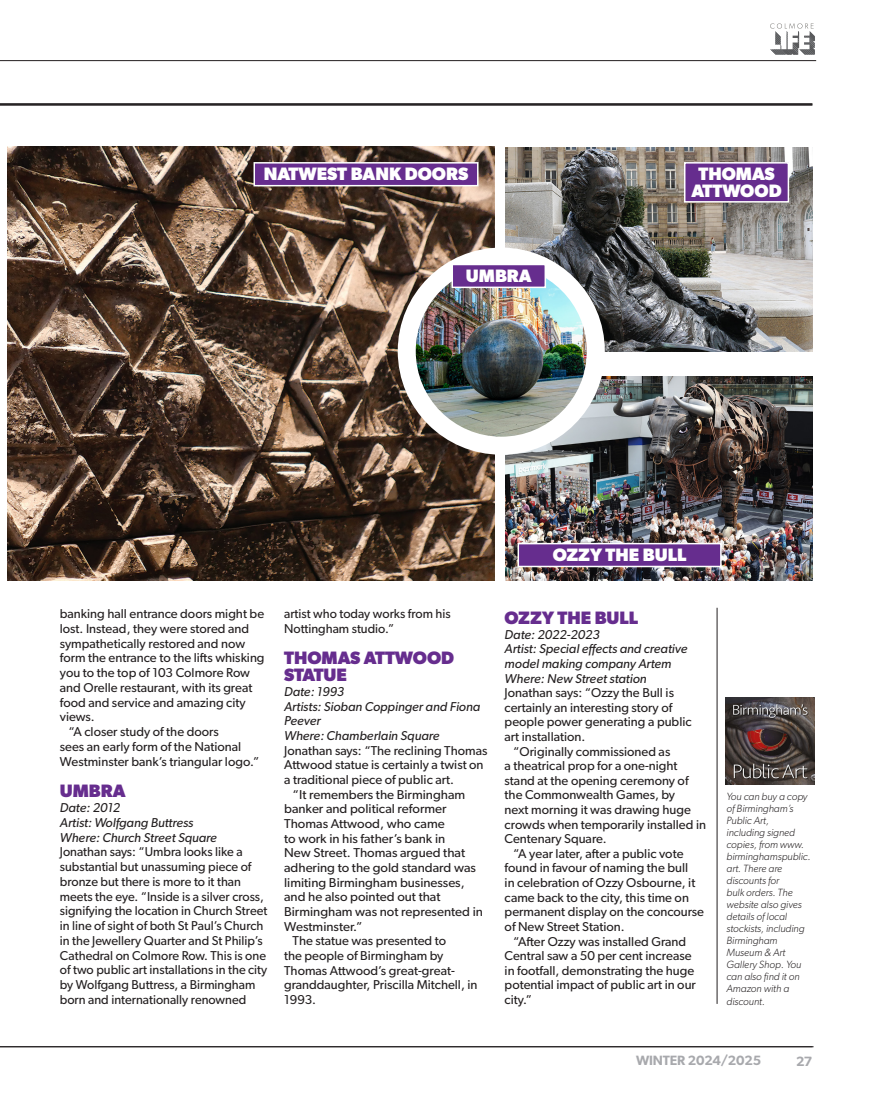
<style>
.page{position:relative;width:872px;height:1106px;background:#fff}
.page>*{position:absolute;margin:0;border:0;box-sizing:border-box;transform-origin:0 0}
.Movers___Shakers_Company_name{font:700 18px/16.5px "Gibson";color:#fff;text-align:center}
.Movers___Shakers_Company_name-2{font:700 18px/17px "Gibson";color:#662d8e}
.t1{font:600 13.5px "Gibson";letter-spacing:-.01em;color:#a8a9ad}
.Body_copy_ROMAN{font:12.9px/14.7px "Gibson";color:#231f20}
.Body_copy_ROMAN-2{font:italic 12.9px/14.7px "Gibson";color:#231f20}
.t2{font:italic 300 10.5px/12px "Gibson";color:#231f20}
</style>
<div class="page">
<svg style="left:770px;top:23px;width:45px;height:32px"></svg>
<hr style="left:0;top:103px;width:812px;height:1px;background:#231f20">
<hr style="left:0;top:104px;width:812px;height:1px;background:#231f20">
<hr style="left:0;top:105px;width:812px;height:1px;background:#231f20">
<hr style="left:0;top:60px;width:816px;height:1px;background:#231f20">
<hr style="left:716px;top:608px;width:1px;height:395px;background:#231f20">
<img style="left:8px;top:147px;width:486px;height:433px">
<hr style="left:0;top:1046px;width:813px;height:1px;background:#231f20">
<img style="left:505px;top:376px;width:307px;height:204px">
<img style="left:505px;top:147px;width:307px;height:204px">
<img style="left:725px;top:697px;width:89px;height:87px">
<img style="left:407px;top:270px;width:189px;height:176px">
<div style="left:398px;top:248px;width:207px;height:207px;border:18px solid #fff;border-radius:50%"></div>
<div style="left:518px;top:543px;width:203px;height:23px;background:#662d8e"></div>
<div style="left:517px;top:543px;width:204px;height:24px;border:2px solid #fff"></div>
<div style="left:254px;top:163px;width:224px;height:23px;background:#662d8e"></div>
<div style="left:253px;top:162px;width:225px;height:24px;border:2px solid #fff"></div>
<div style="left:452px;top:264px;width:93px;height:23px;background:#662d8e"></div>
<div style="left:451px;top:264px;width:95px;height:24px;border:2px solid #fff"></div>
<div style="left:684px;top:163px;width:104px;height:39px;background:#662d8e"></div>
<div style="left:684px;top:162px;width:105px;height:40px;border:2px solid #fff"></div>
<p class="Movers___Shakers_Company_name" style="left:264px;top:165px;width:206px">NATWEST BANK DOORS</p>
<p class="Movers___Shakers_Company_name" style="left:466px;top:267px;width:67px">UMBRA</p>
<p class="Movers___Shakers_Company_name" style="left:691px;top:165px;width:92px">THOMAS<br>ATTWOOD</p>
<p class="Movers___Shakers_Company_name" style="left:553px;top:546px;width:135px">OZZY THE BULL</p>
<p class="Body_copy_ROMAN" style="left:60px;top:606px;width:206px">banking hall entrance doors might be lost. Instead, they were stored and sympathetically restored and now form the entrance to the lifts whisking you to the top of 103 Colmore Row and Orelle restaurant, with its great food and service and amazing city views.</p>
<p class="Body_copy_ROMAN" style="left:60px;top:724px;width:201px;text-indent:9px">“A closer study of the doors<br>sees an early form of the National<br>Westminster bank’s triangular logo.”</p>
<p class="Movers___Shakers_Company_name-2" style="left:60px;top:782px;width:67px">UMBRA</p>
<p class="Body_copy_ROMAN-2" style="left:60px;top:800px;width:62px">Date: 2012</p>
<p class="Body_copy_ROMAN-2" style="left:60px;top:815px;width:135px">Artist: Wolfgang Buttress</p>
<p class="Body_copy_ROMAN-2" style="left:60px;top:829px;width:159px">Where: Church Street Square</p>
<p class="Body_copy_ROMAN" style="left:60px;top:844px;width:209px">Jonathan says: “Umbra looks like a substantial but unassuming piece of bronze but there is more to it than meets the eye. “Inside is a silver cross, signifying the location in Church Street in line of sight of both St Paul’s Church in the Jewellery Quarter and St Philip’s Cathedral on Colmore Row. This is one of two public art installations in the city by Wolfgang Buttress, a Birmingham born and internationally renowned</p>
<p class="Body_copy_ROMAN" style="left:284px;top:606px;width:168px">artist who today works from his<br>Nottingham studio.”</p>
<p class="Movers___Shakers_Company_name-2" style="left:284px;top:649px;width:172px">THOMAS ATTWOOD<br>STATUE</p>
<p class="Body_copy_ROMAN-2" style="left:284px;top:684px;width:62px">Date: 1993</p>
<p class="Body_copy_ROMAN-2" style="left:284px;top:698px;width:198px">Artists: Sioban Coppinger and Fiona<br>Peever</p>
<p class="Body_copy_ROMAN-2" style="left:284px;top:728px;width:157px">Where: Chamberlain Square</p>
<p class="Body_copy_ROMAN" style="left:284px;top:742px;width:205px">Jonathan says: “The reclining Thomas<br>Attwood statue is certainly a twist on a traditional piece of public art.</p>
<p class="Body_copy_ROMAN" style="left:284px;top:786px;width:200px;text-indent:9px">“It remembers the Birmingham banker and political reformer<br>Thomas Attwood, who came<br>to work in his father’s bank in<br>New Street. Thomas argued that adhering to the gold standard was limiting Birmingham businesses, and he also pointed out that<br>Birmingham was not represented in<br>Westminster.”</p>
<p class="Body_copy_ROMAN" style="left:284px;top:933px;width:195px;text-indent:9px">The statue was presented to<br>the people of Birmingham by<br>Thomas Attwood’s great-great&shy;granddaughter, Priscilla Mitchell, in<br>1993.</p>
<p class="Movers___Shakers_Company_name-2" style="left:504px;top:609px;width:135px">OZZY THE BULL</p>
<p class="Body_copy_ROMAN-2" style="left:504px;top:627px;width:97px">Date: 2022-2023</p>
<p class="Body_copy_ROMAN-2" style="left:504px;top:641px;width:184px">Artist: Special effects and creative model making company Artem</p>
<p class="Body_copy_ROMAN-2" style="left:504px;top:670px;width:143px">Where: New Street station</p>
<p class="Body_copy_ROMAN" style="left:504px;top:685px;width:188px">Jonathan says: “Ozzy the Bull is certainly an interesting story of people power generating a public art installation.</p>
<p class="Body_copy_ROMAN" style="left:504px;top:743px;width:203px;text-indent:9px">“Originally commissioned as<br>a theatrical prop for a one-night stand at the opening ceremony of the Commonwealth Games, by<br>next morning it was drawing huge crowds when temporarily installed in<br>Centenary Square.</p>
<p class="Body_copy_ROMAN" style="left:504px;top:846px;width:201px;text-indent:9px">“A year later, after a public vote found in favour of naming the bull<br>in celebration of Ozzy Osbourne, it came back to the city, this time on permanent display on the concourse of New Street Station.</p>
<p class="Body_copy_ROMAN" style="left:504px;top:933px;width:193px;text-indent:9px">“After Ozzy was installed Grand<br>Central saw a 50 per cent increase in footfall, demonstrating the huge potential impact of public art in our city.”</p>
<p class="t2" style="left:726px;top:790px;width:86px">You can buy a copy of Birmingham’s<br>Public Art,<br>including signed copies, from www. birminghamspublic. art. There are discounts for<br>bulk orders. The website also gives details of local stockists, including<br>Birmingham<br>Museum &amp; Art<br>Gallery Shop. You can also find it on<br>Amazon with a discount.</p>
<p class="t1" style="left:636px;top:1051px;width:127px">WINTER 2024/2025</p>
<p class="t1" style="left:796px;top:1053px;width:18px">27</p>
</div>
